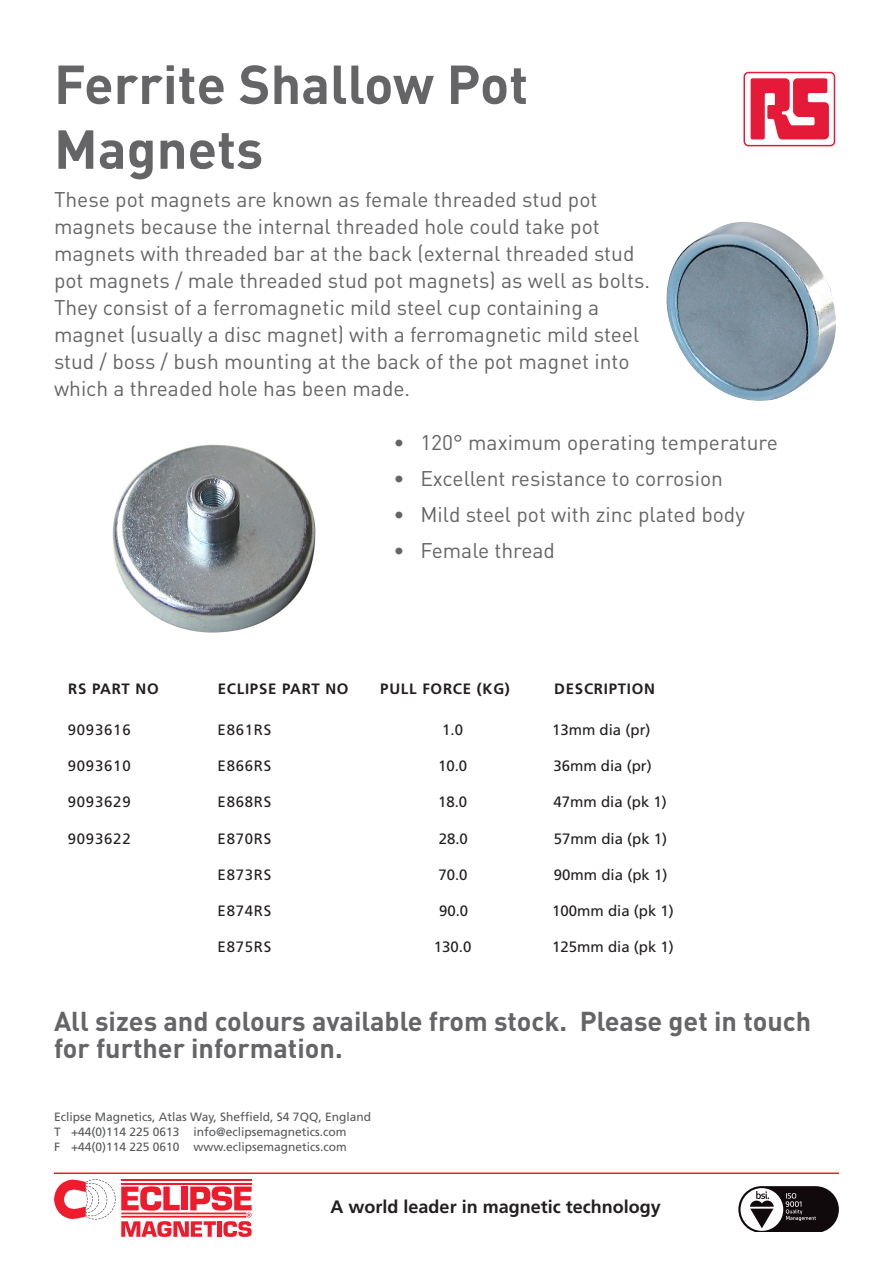
<style>
.page{position:relative;width:893px;height:1263px;background:#fff}
.page>*{position:absolute;margin:0;border:0;box-sizing:border-box;transform-origin:0 0}
.t1{font:700 54px/64.8px "DINOT";color:#656568}
.t2{font:700 27px/27px "DINOT";color:#656568}
.t3{font:21px/27px "DINOT";color:#656568}
.t4{font:700 18px "Frutiger";color:#231f20}
.table_body{font:15px "Frutiger";letter-spacing:.05em;color:#231f20}
.table_body-2{font:15px "Frutiger";color:#231f20}
.table_body-3{font:700 15px "Frutiger";letter-spacing:.05em;color:#231f20}
.t5{font:12px "Frutiger";color:#57585a}
</style>
<div class="page">
<div style="left:743px;top:72px;width:92px;height:74px;border:2px solid #e51a38;border-radius:4px"></div>
<svg style="left:751px;top:78px;width:78px;height:61px"></svg>
<img style="left:112px;top:444px;width:204px;height:189px">
<hr style="left:54px;top:1172px;width:785px;height:2px;background:#ee1d23">
<svg style="left:54px;top:1179px;width:198px;height:58px"></svg>
<svg style="left:738px;top:1186px;width:101px;height:46px"></svg>
<img style="left:666px;top:222px;width:170px;height:179px">
<p class="t1" style="left:54px;top:50px;width:476px">Ferrite Shallow Pot<br>Magnets</p>
<p class="t3" style="left:54px;top:185px;width:598px">These pot magnets are known as female threaded stud pot magnets because the internal threaded hole could take pot magnets with threaded bar at the back (external threaded stud pot magnets / male threaded stud pot magnets) as well as bolts.</p>
<p class="t3" style="left:54px;top:293px;width:587px">They consist of a ferromagnetic mild steel cup containing a magnet (usually a disc magnet) with a ferromagnetic mild steel stud / boss / bush mounting at the back of the pot magnet into which a threaded hole has been made.</p>
<p class="t3" style="left:393px;top:428px;width:386px">• 120° maximum operating temperature</p>
<p class="t3" style="left:393px;top:464px;width:331px">• Excellent resistance to corrosion</p>
<p class="t3" style="left:393px;top:500px;width:353px">• Mild steel pot with zinc plated body</p>
<p class="t3" style="left:393px;top:536px;width:163px">• Female thread</p>
<p class="table_body-3" style="left:68px;top:680px;width:92px">RS PART NO</p>
<p class="table_body-3" style="left:218px;top:680px;width:132px">ECLIPSE PART NO</p>
<p class="table_body-3" style="left:380px;top:680px;width:131px">PULL FORCE (KG)</p>
<p class="table_body-3" style="left:554px;top:680px;width:102px">DESCRIPTION</p>
<p class="table_body" style="left:68px;top:721px;width:64px">9093616</p>
<p class="table_body" style="left:218px;top:721px;width:55px">E861RS</p>
<p class="table_body" style="left:442px;top:721px;width:22px">1.0</p>
<p class="table_body-2" style="left:552px;top:721px;width:100px">13mm dia (pr)</p>
<p class="table_body" style="left:68px;top:757px;width:64px">9093610</p>
<p class="table_body" style="left:218px;top:757px;width:55px">E866RS</p>
<p class="table_body" style="left:438px;top:757px;width:31px">10.0</p>
<p class="table_body-2" style="left:553px;top:757px;width:100px">36mm dia (pr)</p>
<p class="table_body" style="left:68px;top:793px;width:64px">9093629</p>
<p class="table_body" style="left:218px;top:793px;width:55px">E868RS</p>
<p class="table_body" style="left:438px;top:793px;width:31px">18.0</p>
<p class="table_body-2" style="left:553px;top:793px;width:115px">47mm dia (pk 1)</p>
<p class="table_body" style="left:68px;top:829px;width:64px">9093622</p>
<p class="table_body" style="left:218px;top:829px;width:55px">E870RS</p>
<p class="table_body" style="left:439px;top:829px;width:31px">28.0</p>
<p class="table_body-2" style="left:554px;top:829px;width:115px">57mm dia (pk 1)</p>
<p class="table_body" style="left:218px;top:866px;width:55px">E873RS</p>
<p class="table_body" style="left:438px;top:866px;width:31px">70.0</p>
<p class="table_body-2" style="left:554px;top:866px;width:115px">90mm dia (pk 1)</p>
<p class="table_body" style="left:218px;top:902px;width:55px">E874RS</p>
<p class="table_body" style="left:439px;top:902px;width:31px">90.0</p>
<p class="table_body-2" style="left:552px;top:902px;width:123px">100mm dia (pk 1)</p>
<p class="table_body" style="left:218px;top:938px;width:55px">E875RS</p>
<p class="table_body" style="left:434px;top:938px;width:39px">130.0</p>
<p class="table_body-2" style="left:552px;top:938px;width:123px">125mm dia (pk 1)</p>
<p class="t2" style="left:54px;top:1006px;width:759px">All sizes and colours available from stock. Please get in touch for further information.</p>
<p class="t5" style="left:54px;top:1110px;width:318px">Eclipse Magnetics, Atlas Way, Sheffield, S4 7QQ, England</p>
<p class="t5" style="left:54px;top:1125px;width:294px">T +44(0)114 225 0613 info@eclipsemagnetics.com</p>
<p class="t5" style="left:54px;top:1140px;width:294px">F +44(0)114 225 0610 www.eclipsemagnetics.com</p>
<p class="t4" style="left:331px;top:1196px;width:332px">A world leader in magnetic technology</p>
</div>
